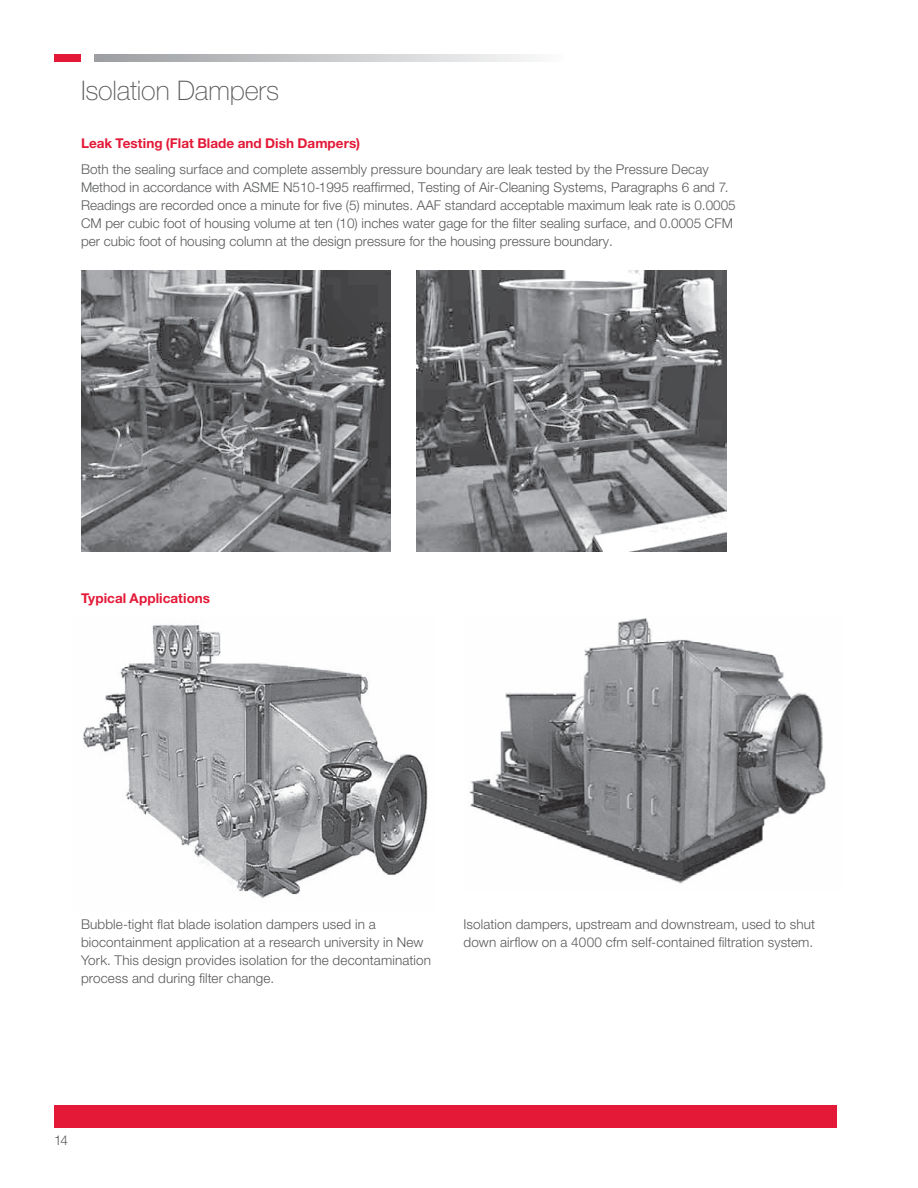
<style>
.page{position:relative;width:918px;height:1188px;background:#fff}
.page>*{position:absolute;margin:0;border:0;box-sizing:border-box;transform-origin:0 0}
.t1{font:100 27px "Helvetica Neue LT Std";letter-spacing:-.005em;color:#58595b}
.t2{font:300 13.5px/18px "Helvetica Neue LT Std";color:#58595b}
.t3{font:700 13.5px "Helvetica Neue LT Std";letter-spacing:.005em;color:#e31937}
</style>
<div class="page">
<div style="left:54px;top:1105px;width:783px;height:22px;background:#e31937"></div>
<div style="left:54px;top:54px;width:26px;height:7px;background:#e31937"></div>
<svg style="left:94px;top:54px;width:439px;height:7px;background:#c7c9ca"></svg>
<img style="left:81px;top:270px;width:310px;height:281px">
<img style="left:82px;top:624px;width:346px;height:275px">
<img style="left:469px;top:618px;width:357px;height:266px">
<img style="left:417px;top:270px;width:310px;height:281px">
<h1 class="t1" style="left:81px;top:75px;width:200px">Isolation Dampers</h1>
<p class="t3" style="left:81px;top:135px;width:281px">Leak Testing (Flat Blade and Dish Dampers)</p>
<p class="t2" style="left:81px;top:160px;width:656px">Both the sealing surface and complete assembly pressure boundary are leak tested by the Pressure Decay Method in accordance with ASME N510-1995 reaffirmed, Testing of Air-Cleaning Systems, Paragraphs 6 and 7.<br>Readings are recorded once a minute for five (5) minutes. AAF standard acceptable maximum leak rate is 0.0005<br>CM per cubic foot of housing volume at ten (10) inches water gage for the filter sealing surface, and 0.0005 CFM per cubic foot of housing column at the design pressure for the housing pressure boundary.</p>
<p class="t3" style="left:81px;top:590px;width:131px">Typical Applications</p>
<p class="t2" style="left:81px;top:915px;width:352px">Bubble-tight flat blade isolation dampers used in a biocontainment application at a research university in New York. This design provides isolation for the decontamination process and during filter change.</p>
<p class="t2" style="left:463px;top:915px;width:353px">Isolation dampers, upstream and downstream, used to shut down airflow on a 4000 cfm self-contained filtration system.</p>
<p class="t2" style="left:54px;top:1131px;width:15px">14</p>
</div>
